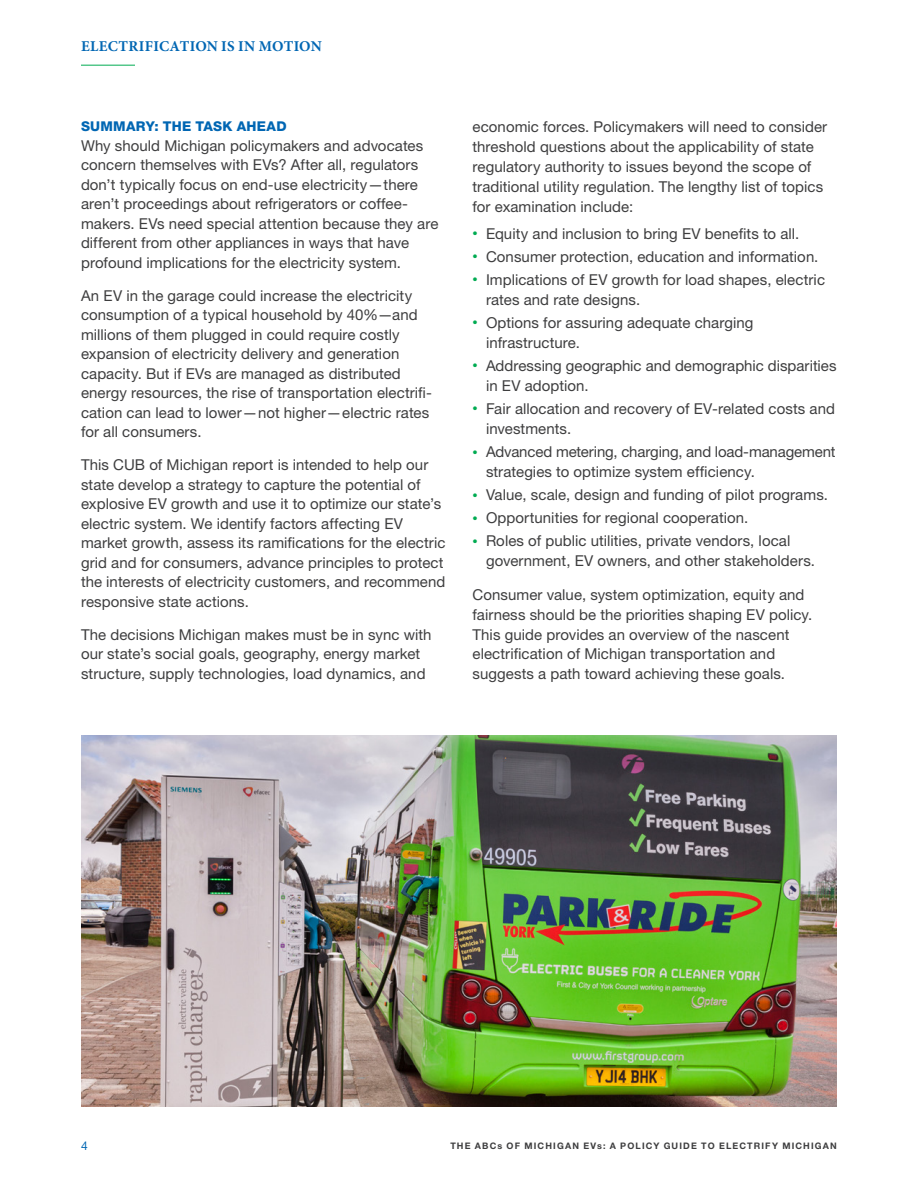
<style>
.page{position:relative;width:918px;height:1188px;background:#fff}
.page>*{position:absolute;margin:0;border:0;box-sizing:border-box;transform-origin:0 0}
.Body_1{font:15px/19.5px "Helvetica Neue LT Std";letter-spacing:.005em;color:#3e3e3f}
.Body_2_-_No_space_af{font:15px/20px "Helvetica Neue LT Std";letter-spacing:.005em;color:#3e3e3f}
.Section_eyebrow_L{font:700 15px "Minion Pro";letter-spacing:.02em;color:#0166b3}
.Subhead_1{font:800 13.5px "Helvetica Neue LT Std";letter-spacing:.02em;color:#0166b3}
.t1{font:12px "Helvetica Neue LT Std";color:#0166b3}
.t2{font:700 9px "Helvetica Neue LT Std";letter-spacing:.13em;color:#3e3e3f}
.s1{font-size:10.5px;color:#00ab52}
</style>
<div class="page">
<hr style="left:81px;top:65px;width:54px;height:1px;background:#00ab52">
<img style="left:81px;top:736px;width:756px;height:371px">
<p class="Section_eyebrow_L" style="left:81px;top:36px;width:242px">ELECTRIFICATION IS IN MOTION</p>
<p class="Subhead_1" style="left:81px;top:118px;width:207px">SUMMARY: THE TASK AHEAD</p>
<p class="Body_1" style="left:81px;top:135px;width:359px">Why should Michigan policymakers and advocates concern themselves with EVs? After all, regulators don’t typically focus on end-use electricity—there aren’t proceedings about refrigerators or coffee&shy;makers. EVs need special attention because they are different from other appliances in ways that have profound implications for the electricity system.</p>
<p class="Body_1" style="left:81px;top:285px;width:351px">An EV in the garage could increase the electricity consumption of a typical household by 40%—and millions of them plugged in could require costly expansion of electricity delivery and generation capacity. But if EVs are managed as distributed energy resources, the rise of transportation electrifi&shy;cation can lead to lower—not higher—electric rates for all consumers.</p>
<p class="Body_1" style="left:81px;top:455px;width:366px">This CUB of Michigan report is intended to help our state develop a strategy to capture the potential of explosive EV growth and use it to optimize our state’s electric system. We identify factors affecting EV market growth, assess its ramifications for the electric grid and for consumers, advance principles to protect the interests of electricity customers, and recommend responsive state actions.</p>
<p class="Body_2_-_No_space_af" style="left:81px;top:624px;width:352px;line-height:19.5px">The decisions Michigan makes must be in sync with our state’s social goals, geography, energy market structure, supply technologies, load dynamics, and</p>
<p class="Body_2_-_No_space_af" style="left:472px;top:117px;width:356px">economic forces. Policymakers will need to consider threshold questions about the applicability of state regulatory authority to issues beyond the scope of traditional utility regulation. The lengthy list of topics for examination include:</p>
<p class="Body_1" style="left:472px;top:223px;width:328px"><span class="s1">•</span> Equity and inclusion to bring EV benefits to all.</p>
<p class="Body_1" style="left:472px;top:246px;width:347px"><span class="s1">•</span> Consumer protection, education and information.</p>
<p class="Body_1" style="left:486px;top:269px;width:341px;line-height:20px;text-indent:-14px"><span class="s1">•</span> Implications of EV growth for load shapes, electric rates and rate designs.</p>
<p class="Body_1" style="left:486px;top:312px;width:269px;line-height:20px;text-indent:-14px"><span class="s1">•</span> Options for assuring adequate charging infrastructure.</p>
<p class="Body_1" style="left:486px;top:355px;width:352px;line-height:20px;text-indent:-14px"><span class="s1">•</span> Addressing geographic and demographic disparities in EV adoption.</p>
<p class="Body_1" style="left:486px;top:398px;width:351px;line-height:20px;text-indent:-14px"><span class="s1">•</span> Fair allocation and recovery of EV-related costs and investments.</p>
<p class="Body_1" style="left:486px;top:442px;width:351px;line-height:20px;text-indent:-14px"><span class="s1">•</span> Advanced metering, charging, and load-management strategies to optimize system efficiency.</p>
<p class="Body_1" style="left:472px;top:485px;width:357px"><span class="s1">•</span> Value, scale, design and funding of pilot programs.</p>
<p class="Body_1" style="left:472px;top:508px;width:277px"><span class="s1">•</span> Opportunities for regional cooperation.</p>
<p class="Body_1" style="left:486px;top:531px;width:331px;line-height:20px;text-indent:-14px"><span class="s1">•</span> Roles of public utilities, private vendors, local government, EV owners, and other stakeholders.</p>
<p class="Body_1" style="left:472px;top:584px;width:341px;line-height:20px">Consumer value, system optimization, equity and fairness should be the priorities shaping EV policy.<br>This guide provides an overview of the nascent electrification of Michigan transportation and suggests a path toward achieving these goals.</p>
<p class="t1" style="left:81px;top:1139px;width:8px">4</p>
<p class="t2" style="left:450px;top:1140px;width:388px">THE ABCs OF MICHIGAN EVs: A POLICY GUIDE TO ELECTRIFY MICHIGAN</p>
</div>
